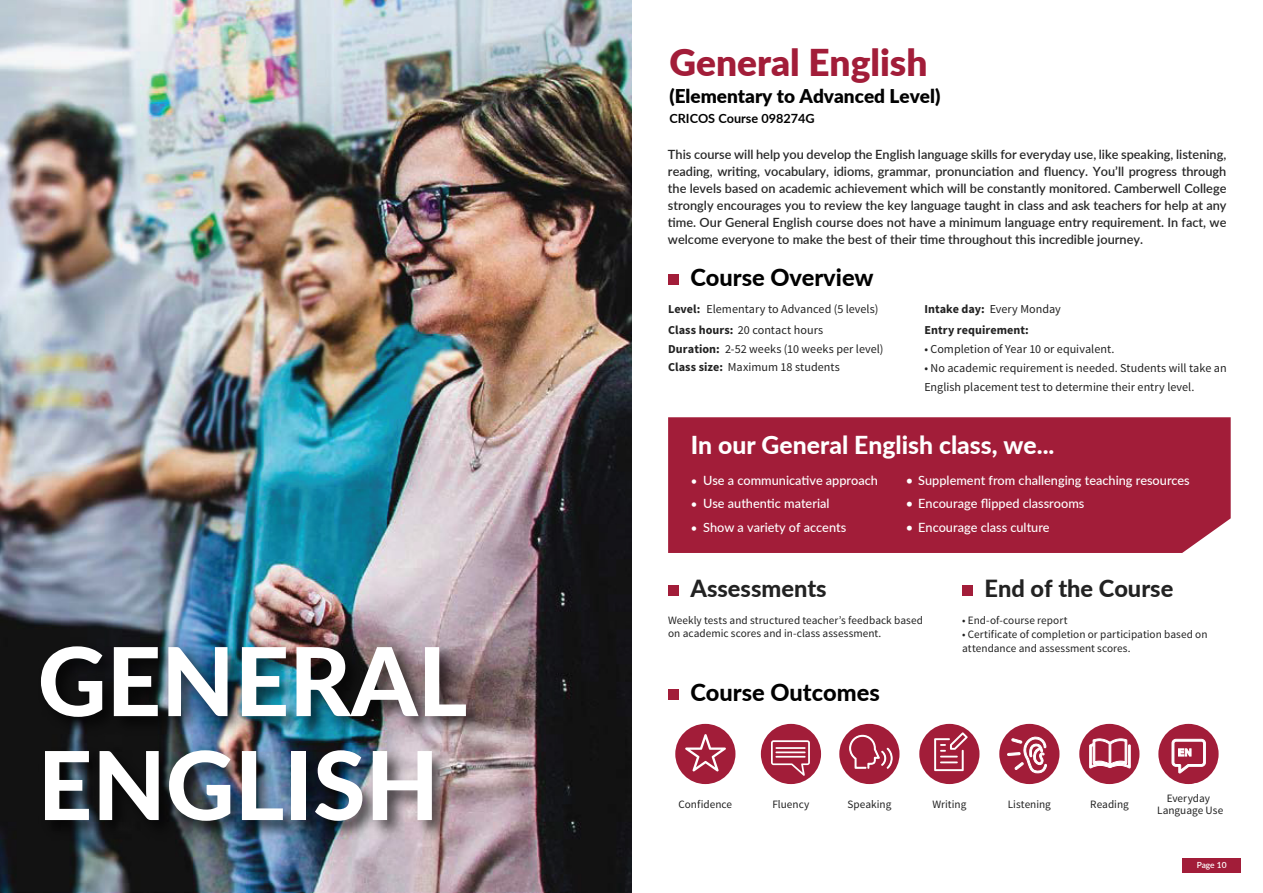
<style>
.page{position:relative;width:1263px;height:893px;background:#fff}
.page>*{position:absolute;margin:0;border:0;box-sizing:border-box;transform-origin:0 0}
.t1{font:800 95.1px/103.9px "Lato";color:#fff}
.t2{font:900 37.05px "Lato";color:#a21d39}
.t3{font:800 24.75px "Lato";color:#fff}
.t4{font:800 23.55px "Lato";color:#010101}
.t5{font:800 23.55px "Lato";color:#222}
.t6{font:900 18.9px "Lato";color:#020202}
.t7{font:600 12.75px/17px "Lato";color:#282828;text-align:justify}
.t8{font:500 12.75px "Lato";color:#fff}
.t9{font:700 12.75px "Lato";color:#020202}
.t10{font:12.15px/20.4px "Source Sans Pro";letter-spacing:.005em;color:#222}
.t11{font:700 12.15px/20.4px "Source Sans Pro";letter-spacing:.005em;color:#222}
.t12{font:11.25px/13.5px "Source Sans Pro";letter-spacing:.005em;color:#222}
.t13{font:600 8.4px "Lato";letter-spacing:-.005em;color:#fff}
.s1{font-weight:700}
.s2{font-weight:400}
.s3{font-size:11.25px}
</style>
<div class="page">
<div style="left:668px;top:689px;width:11px;height:10px;background:#a21d39"></div>
<div style="left:1158px;top:724px;width:60px;height:60px;background:#a21d39;border-radius:50%"></div>
<svg style="left:1171px;top:739px;width:35px;height:34px"></svg>
<div style="left:999px;top:724px;width:60px;height:60px;background:#a21d39;border-radius:50%"></div>
<svg style="left:1007px;top:736px;width:40px;height:37px"></svg>
<div style="left:1079px;top:724px;width:60px;height:60px;background:#a21d39;border-radius:50%"></div>
<svg style="left:1089px;top:739px;width:41px;height:29px"></svg>
<div style="left:839px;top:724px;width:60px;height:60px;background:#a21d39;border-radius:50%"></div>
<svg style="left:849px;top:734px;width:44px;height:35px"></svg>
<div style="left:761px;top:724px;width:60px;height:60px;background:#a21d39;border-radius:50%"></div>
<svg style="left:771px;top:740px;width:39px;height:36px"></svg>
<div style="left:675px;top:724px;width:60px;height:60px;background:#a21d39;border-radius:50%"></div>
<svg style="left:685px;top:734px;width:41px;height:37px"></svg>
<div style="left:919px;top:724px;width:60px;height:60px;background:#a21d39;border-radius:50%"></div>
<svg style="left:934px;top:732px;width:34px;height:39px"></svg>
<div style="left:668px;top:585px;width:11px;height:10px;background:#a21d39"></div>
<div style="left:962px;top:585px;width:11px;height:10px;background:#a21d39"></div>
<div style="left:668px;top:274px;width:11px;height:11px;background:#a21d39"></div>
<div style="left:668px;top:417px;width:563px;height:136px;background:#a21d39"></div>
<div style="left:1182px;top:858px;width:59px;height:15px;background:#a21d39"></div>
<img style="left:1px;top:0;width:631px;height:893px">
<img style="left:29px;top:626px;width:462px;height:245px">
<h1 class="t1" style="left:38px;top:625px;width:431px">GENERAL<br>ENGLISH</h1>
<h2 class="t2" style="left:669px;top:34px;width:260px">General English</h2>
<h3 class="t6" style="left:669px;top:82px;width:273px">(Elementary to Advanced Level)</h3>
<p class="t9" style="left:669px;top:109px;width:147px">CRICOS Course 098274G</p>
<p class="t7" style="left:668px;top:145px;width:560px">This course will help you develop the English language skills for everyday use, like speaking, listening, reading, writing, vocabulary, idioms, grammar, pronunciation and fluency. You’ll progress through the levels based on academic achievement which will be constantly monitored. Camberwell College strongly encourages you to review the key language taught in class and ask teachers for help at any time. Our General English course does not have a minimum language entry requirement. In fact, we welcome everyone to make the best of their time throughout this incredible journey.</p>
<h3 class="t4" style="left:690px;top:260px;width:185px">Course Overview</h3>
<p class="t10" style="left:668px;top:299px;width:212px"><span class="s1">Level:</span> Elementary to Advanced (5 levels)<br><span class="s1">Class hours:</span> 20 contact hours</p>
<p class="t10" style="left:668px;top:340px;width:217px;line-height:18.5px"><span class="s1">Duration:</span> 2-52 weeks (10 weeks per level)<br><span class="s1">Class size:</span> Maximum 18 students</p>
<p class="t11" style="left:924px;top:299px;width:138px">Intake day: <span class="s2">Every Monday<br></span>Entry requirement:</p>
<p class="t10" style="left:924px;top:339px;width:191px">• Completion of Year 10 or equivalent.</p>
<p class="t10" style="left:924px;top:359px;width:304px;line-height:18.6px">• No academic requirement is needed. Students will take an<br>English placement test to determine their entry level.</p>
<h3 class="t3" style="left:691px;top:426px;width:365px">In our General English class, we...</h3>
<p class="t8" style="left:691px;top:471px;width:189px"><span class="s3">•</span> Use a communicative approach</p>
<p class="t8" style="left:691px;top:494px;width:140px"><span class="s3">•</span> Use authentic material</p>
<p class="t8" style="left:691px;top:518px;width:157px"><span class="s3">•</span> Show a variety of accents</p>
<p class="t8" style="left:906px;top:471px;width:285px">• Supplement from challenging teaching resources</p>
<p class="t8" style="left:906px;top:495px;width:180px">• Encourage flipped classrooms</p>
<p class="t8" style="left:906px;top:518px;width:145px">• Encourage class culture</p>
<h3 class="t5" style="left:690px;top:571px;width:138px">Assessments</h3>
<h3 class="t5" style="left:984px;top:571px;width:190px">End of the Course</h3>
<p class="t12" style="left:668px;top:613px;width:256px">Weekly tests and structured teacher’s feedback based on academic scores and in-class assessment.</p>
<p class="t12" style="left:962px;top:613px;width:107px">• End-of-course report</p>
<p class="t12" style="left:962px;top:628px;width:247px">• Certificate of completion or participation based on attendance and assessment scores.</p>
<h3 class="t4" style="left:690px;top:675px;width:191px">Course Outcomes</h3>
<p class="t12" style="left:678px;top:798px;width:55px">Confidence</p>
<p class="t12" style="left:772px;top:798px;width:39px">Fluency</p>
<p class="t12" style="left:847px;top:798px;width:45px">Speaking</p>
<p class="t12" style="left:932px;top:798px;width:35px">Writing</p>
<p class="t12" style="left:1008px;top:798px;width:45px">Listening</p>
<p class="t12" style="left:1090px;top:798px;width:40px">Reading</p>
<p class="t12" style="left:1157px;top:793px;width:67px;line-height:12px;text-align:center">Everyday<br>Language Use</p>
<p class="t13" style="left:1197px;top:859px;width:31px">Page 10</p>
</div>
